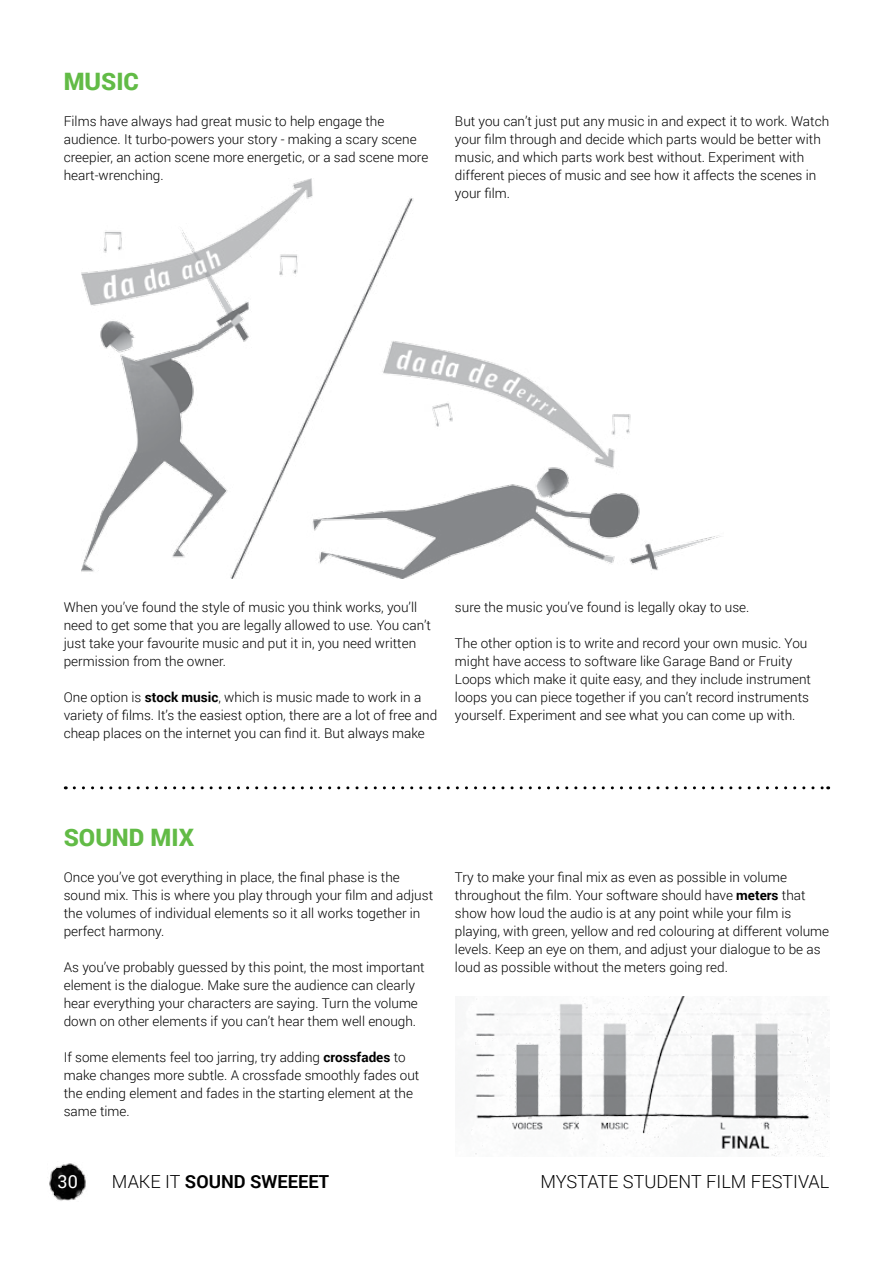
<style>
.page{position:relative;width:893px;height:1263px;background:#fff}
.page>*{position:absolute;margin:0;border:0;box-sizing:border-box;transform-origin:0 0}
.t1{font:900 24px "Roboto";color:#62bb46}
.t2{font:300 18px "Roboto";color:#000}
.t3{font:700 18px "Roboto";color:#000}
.t4{font:18px "Roboto";color:#fff}
.t5{font:300 13.5px/18px "Roboto";color:#000}
.s1{font-weight:700}
.s2{font-weight:300}
</style>
<div class="page">
<img style="left:49px;top:1163px;width:37px;height:38px">
<img style="left:82px;top:179px;width:639px;height:400px">
<svg style="left:74px;top:786px;width:755px;height:3px"></svg>
<img style="left:471px;top:996px;width:357px;height:161px">
<h1 class="t1" style="left:64px;top:65px;width:77px">MUSIC</h1>
<p class="t5" style="left:64px;top:112px;width:366px">Films have always had great music to help engage the audience. It turbo-powers your story - making a scary scene creepier, an action scene more energetic, or a sad scene more heart-wrenching.</p>
<p class="t5" style="left:455px;top:112px;width:376px">But you can’t just put any music in and expect it to work. Watch your film through and decide which parts would be better with music, and which parts work best without. Experiment with different pieces of music and see how it affects the scenes in your film.</p>
<p class="t5" style="left:64px;top:598px;width:369px">When you’ve found the style of music you think works, you’ll need to get some that you are legally allowed to use. You can’t just take your favourite music and put it in, you need written permission from the owner.</p>
<p class="t5" style="left:64px;top:688px;width:375px">One option is <span class="s1">stock music</span>, which is music made to work in a variety of films. It’s the easiest option, there are a lot of free and cheap places on the internet you can find it. But always make</p>
<p class="t5" style="left:455px;top:598px;width:296px">sure the music you’ve found is legally okay to use.</p>
<p class="t5" style="left:455px;top:634px;width:358px">The other option is to write and record your own music. You might have access to software like Garage Band or Fruity Loops which make it quite easy, and they include instrument loops you can piece together if you can’t record instruments yourself. Experiment and see what you can come up with.</p>
<h1 class="t1" style="left:64px;top:821px;width:132px">SOUND MIX</h1>
<p class="t5" style="left:64px;top:868px;width:371px">Once you’ve got everything in place, the final phase is the sound mix. This is where you play through your film and adjust the volumes of individual elements so it all works together in perfect harmony.</p>
<p class="t5" style="left:64px;top:958px;width:362px">As you’ve probably guessed by this point, the most important element is the dialogue. Make sure the audience can clearly hear everything your characters are saying. Turn the volume down on other elements if you can’t hear them well enough.</p>
<p class="t5" style="left:64px;top:1048px;width:357px">If some elements feel too jarring, try adding <span class="s1">crossfades</span> to make changes more subtle. A crossfade smoothly fades out the ending element and fades in the starting element at the same time.</p>
<p class="t5" style="left:455px;top:868px;width:376px">Try to make your final mix as even as possible in volume throughout the film. Your software should have <span class="s1">meters</span> that show how loud the audio is at any point while your film is playing, with green, yellow and red colouring at different volume levels. Keep an eye on them, and adjust your dialogue to be as loud as possible without the meters going red.</p>
<h2 class="t4" style="left:58px;top:1169px;width:22px">30</h2>
<h2 class="t3" style="left:112px;top:1169px;width:219px"><span class="s2">MAKE IT</span> SOUND SWEEEET</h2>
<h2 class="t2" style="left:540px;top:1169px;width:290px">MYSTATE STUDENT FILM FESTIVAL</h2>
</div>
